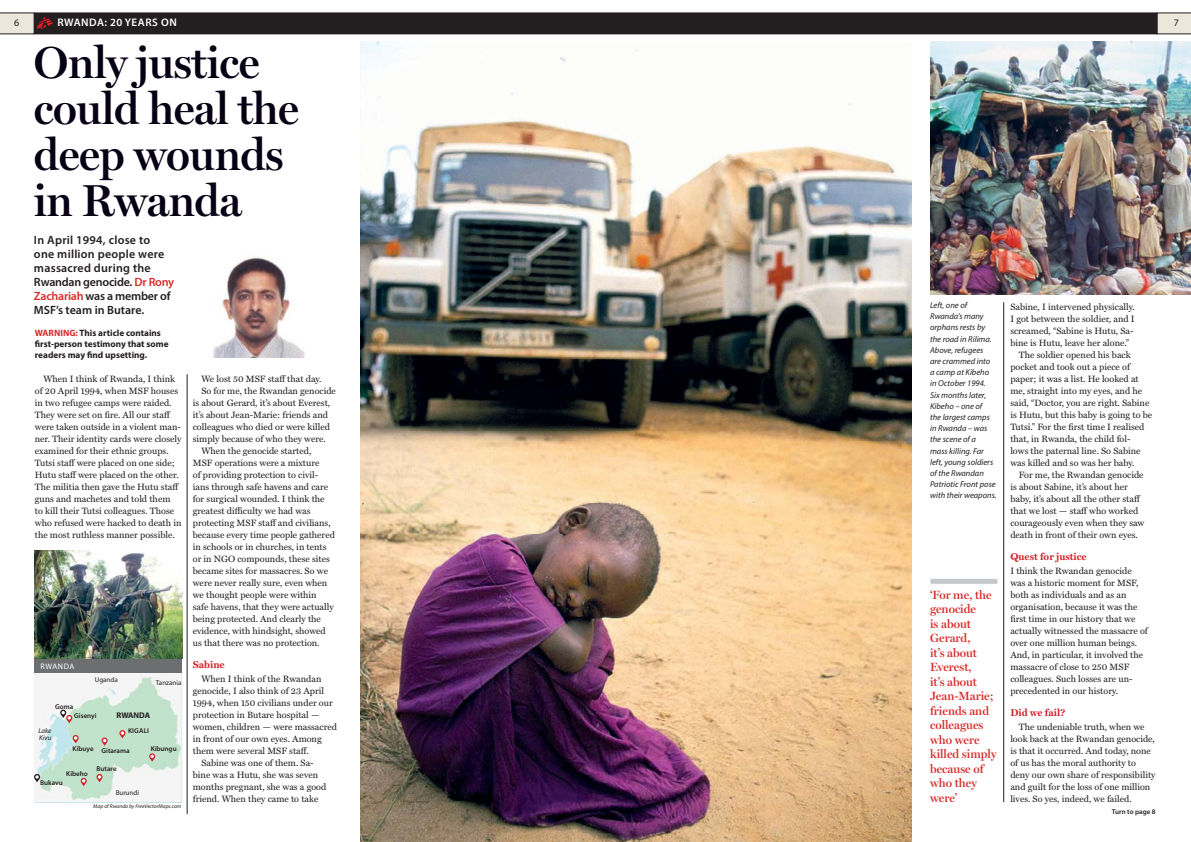
<style>
.page{position:relative;width:1191px;height:842px;background:#fff}
.page>*{position:absolute;margin:0;border:0;box-sizing:border-box;transform-origin:0 0}
.t1{font:600 45px/46px "Miller Display";letter-spacing:-.01em;color:#070014}
.t2{font:600 12px/14.5px "Miller Display";color:#d82c2a}
.t3{font:600 12px/14px "Myriad Pro";letter-spacing:.005em;color:#231f20}
.t4{font:600 11px "Myriad Pro";letter-spacing:.05em;color:#fff}
.t5{font:700 10px "Miller Text";color:#d2232a}
.t6{font:10px "Myriad Pro";color:#231f20}
.t7{font:9.2px/12px "Miller Text";color:#231f20}
.t8{font:700 9.2px/11px "Myriad Pro";color:#231f20}
.t9{font:italic 8.5px/11.2px "Myriad Pro";color:#231f20}
.t10{font:700 8.2px "Myriad Pro";letter-spacing:-.005em;color:#231f20}
.t11{font:8px "Myriad Pro";letter-spacing:.07em;color:#fff}
.t12{font:600 7px "Myriad Pro";color:#231f20}
.t13{font:7px "Myriad Pro";color:#231f20}
.t14{font:italic 7px/7px "Myriad Pro";color:#231f20}
.t15{font:italic 5.5px "Myriad Pro";color:#231f20}
.s1{color:#d82c2a}
</style>
<div class="page">
<img style="left:930px;top:41px;width:261px;height:254px">
<img style="left:360px;top:41px;width:551px;height:801px">
<svg style="left:1157px;top:13px;width:34px;height:21px"></svg>
<div style="left:34px;top:13px;width:1122px;height:21px;background:#231f20"></div>
<svg style="left:0;top:13px;width:53px;height:21px"></svg>
<div style="left:930px;top:579px;width:67px;height:5px;background:#c6c8ca"></div>
<svg style="left:34px;top:670px;width:147px;height:132px"></svg>
<div style="left:35px;top:658px;width:147px;height:15px;background:#6d6e70"></div>
<img style="left:35px;top:550px;width:147px;height:108px">
<hr style="left:187px;top:374px;width:1px;height:440px;background:#231f20">
<hr style="left:1003px;top:302px;width:1px;height:500px;background:#231f20">
<img style="left:213px;top:256px;width:91px;height:102px">
<p class="t6" style="left:14px;top:19px;width:7px">6</p>
<p class="t4" style="left:57px;top:18px;width:121px">RWANDA: 20 YEARS ON</p>
<p class="t6" style="left:1173px;top:19px;width:7px">7</p>
<h1 class="t1" style="left:34px;top:43px;width:267px">Only justice could heal the deep wounds in Rwanda</h1>
<h2 class="t3" style="left:34px;top:234px;width:142px">In April 1994, close to<br>one million people were massacred during the<br>Rwandan genocide. <span class="s1">Dr Rony<br>Zachariah</span> was a member of<br>MSF’s team in Butare.</h2>
<p class="t8" style="left:35px;top:328px;width:135px"><span class="s1">WARNING:</span> This article contains first-person testimony that some readers may find upsetting.</p>
<p class="t7" style="left:35px;top:374px;width:148px;text-indent:9px">When I think of Rwanda, I think of 20 April 1994, when MSF houses in two refugee camps were raided.<br>They were set on fire. All our staff were taken outside in a violent man&shy;ner. Their identity cards were closely examined for their ethnic groups.<br>Tutsi staff were placed on one side; Hutu staff were placed on the other.<br>The militia then gave the Hutu staff guns and machetes and told them<br>to kill their Tutsi colleagues. Those who refused were hacked to death in the most ruthless manner possible.</p>
<p class="t11" style="left:41px;top:663px;width:35px">RWANDA</p>
<p class="t12" style="left:55px;top:704px;width:20px">Goma</p>
<p class="t13" style="left:95px;top:677px;width:25px">Uganda</p>
<p class="t13" style="left:156px;top:680px;width:27px">Tanzania</p>
<p class="t14" style="left:38px;top:728px;width:14px">Lake<br>Kivu</p>
<p class="t12" style="left:74px;top:713px;width:24px">Gisenyi</p>
<p class="t10" style="left:117px;top:712px;width:35px">RWANDA</p>
<p class="t12" style="left:128px;top:728px;width:23px">KIGALI</p>
<p class="t12" style="left:73px;top:748px;width:58px">Kibuye Gitarama</p>
<p class="t12" style="left:66px;top:771px;width:23px">Kibeho</p>
<p class="t12" style="left:97px;top:766px;width:22px">Butare</p>
<p class="t12" style="left:151px;top:745px;width:27px">Kibungu</p>
<p class="t12" style="left:40px;top:780px;width:24px">Bukavu</p>
<p class="t13" style="left:116px;top:790px;width:25px">Burundi</p>
<p class="t15" style="left:93px;top:804px;width:89px">Map of Rwanda by FreeVectorMaps.com</p>
<p class="t7" style="left:201px;top:374px;width:122px">We lost 50 MSF staff that day.</p>
<p class="t7" style="left:201px;top:386px;width:136px">So for me, the Rwandan genocide</p>
<p class="t7" style="left:193px;top:398px;width:139px">is about Gerard, it’s about Everest,</p>
<p class="t7" style="left:193px;top:410px;width:137px">it’s about Jean-Marie: friends and</p>
<p class="t7" style="left:193px;top:422px;width:139px">colleagues who died or were killed</p>
<p class="t7" style="left:193px;top:434px;width:134px">simply because of who they were.</p>
<p class="t7" style="left:201px;top:446px;width:111px">When the genocide started,</p>
<p class="t7" style="left:193px;top:458px;width:128px">MSF operations were a mixture</p>
<p class="t7" style="left:193px;top:470px;width:127px">of providing protection to civil-</p>
<p class="t7" style="left:193px;top:482px;width:137px">ians through safe havens and care</p>
<p class="t7" style="left:193px;top:494px;width:133px">for surgical wounded. I think the</p>
<p class="t7" style="left:193px;top:505px;width:119px">greatest difficulty we had was</p>
<p class="t7" style="left:193px;top:517px;width:139px">protecting MSF staff and civilians,</p>
<p class="t7" style="left:193px;top:529px;width:144px">because every time people gathered</p>
<p class="t7" style="left:193px;top:541px;width:135px">in schools or in churches, in tents</p>
<p class="t7" style="left:193px;top:553px;width:138px">or in NGO compounds, these sites</p>
<p class="t7" style="left:193px;top:565px;width:137px">became sites for massacres. So we</p>
<p class="t7" style="left:193px;top:577px;width:136px">were never really sure, even when</p>
<p class="t7" style="left:193px;top:589px;width:125px">we thought people were within</p>
<p class="t7" style="left:193px;top:601px;width:142px">safe havens, that they were actually</p>
<p class="t7" style="left:193px;top:613px;width:130px">being protected. And clearly the</p>
<p class="t7" style="left:193px;top:625px;width:135px">evidence, with hindsight, showed</p>
<p class="t7" style="left:193px;top:637px;width:128px">us that there was no protection.</p>
<p class="t5" style="left:193px;top:660px;width:33px">Sabine</p>
<p class="t7" style="left:201px;top:674px;width:122px">When I think of the Rwandan</p>
<p class="t7" style="left:193px;top:686px;width:133px">genocide, I also think of 23 April</p>
<p class="t7" style="left:193px;top:698px;width:141px">1994, when 150 civilians under our</p>
<p class="t7" style="left:193px;top:710px;width:128px">protection in Butare hospital —</p>
<p class="t7" style="left:193px;top:722px;width:146px">women, children — were massacred</p>
<p class="t7" style="left:193px;top:734px;width:130px">in front of our own eyes. Among</p>
<p class="t7" style="left:193px;top:746px;width:117px">them were several MSF staff.</p>
<p class="t7" style="left:201px;top:758px;width:114px">Sabine was one of them. Sa-</p>
<p class="t7" style="left:193px;top:770px;width:127px">bine was a Hutu, she was seven</p>
<p class="t7" style="left:193px;top:782px;width:135px">months pregnant, she was a good</p>
<p class="t7" style="left:193px;top:793px;width:127px">friend. When they came to take</p>
<p class="t9" style="left:930px;top:300px;width:68px">Left, one of<br>Rwanda’s many orphans rests by the road in Rilima.<br>Above, refugees<br>are crammed into a camp at Kibeho in October 1994.<br>Six months later,<br>Kibeho – one of<br>the largest camps in Rwanda – was the scene of a<br>mass killing. Far left, young soldiers of the Rwandan<br>Patriotic Front pose with their weapons.</p>
<h2 class="t2" style="left:930px;top:588px;width:68px">‘For me, the genocide<br>is about<br>Gerard,<br>it’s about<br>Everest,<br>it’s about<br>Jean-Marie; friends and colleagues who were killed simply because of who they were’</h2>
<p class="t7" style="left:1010px;top:302px;width:126px">Sabine, I intervened physically.</p>
<p class="t7" style="left:1010px;top:314px;width:126px">I got between the soldier, and I</p>
<p class="t7" style="left:1010px;top:326px;width:125px">screamed, “Sabine is Hutu, Sa-</p>
<p class="t7" style="left:1010px;top:338px;width:120px">bine is Hutu, leave her alone.”</p>
<p class="t7" style="left:1018px;top:350px;width:113px">The soldier opened his back</p>
<p class="t7" style="left:1010px;top:362px;width:121px">pocket and took out a piece of</p>
<p class="t7" style="left:1010px;top:374px;width:130px">paper; it was a list. He looked at</p>
<p class="t7" style="left:1010px;top:386px;width:133px">me, straight into my eyes, and he</p>
<p class="t7" style="left:1010px;top:398px;width:140px">said, “Doctor, you are right. Sabine</p>
<p class="t7" style="left:1010px;top:410px;width:143px">is Hutu, but this baby is going to be</p>
<p class="t7" style="left:1010px;top:421px;width:136px">Tutsi.” For the first time I realised</p>
<p class="t7" style="left:1010px;top:433px;width:122px">that, in Rwanda, the child fol-</p>
<p class="t7" style="left:1010px;top:445px;width:132px">lows the paternal line. So Sabine</p>
<p class="t7" style="left:1010px;top:457px;width:126px">was killed and so was her baby.</p>
<p class="t7" style="left:1018px;top:469px;width:126px">For me, the Rwandan genocide</p>
<p class="t7" style="left:1010px;top:481px;width:119px">is about Sabine, it’s about her</p>
<p class="t7" style="left:1010px;top:493px;width:132px">baby, it’s about all the other staff</p>
<p class="t7" style="left:1010px;top:505px;width:129px">that we lost — staff who worked</p>
<p class="t7" style="left:1010px;top:517px;width:135px">courageously even when they saw</p>
<p class="t7" style="left:1010px;top:529px;width:129px">death in front of their own eyes.</p>
<p class="t5" style="left:1010px;top:552px;width:78px">Quest for justice</p>
<p class="t7" style="left:1010px;top:566px;width:139px">I think the Rwandan genocide was a historic moment for MSF, both as individuals and as an organisation, because it was the first time in our history that we actually witnessed the massacre of over one million human beings.<br>And, in particular, it involved the massacre of close to 250 MSF colleagues. Such losses are un&shy;precedented in our history.</p>
<p class="t5" style="left:1010px;top:708px;width:57px">Did we fail?</p>
<p class="t7" style="left:1010px;top:722px;width:147px;text-indent:9px">The undeniable truth, when we look back at the Rwandan genocide, is that it occurred. And today, none of us has the moral authority to deny our own share of responsibility and guilt for the loss of one million lives. So yes, indeed, we failed.</p>
<p class="t12" style="left:1112px;top:809px;width:45px">Turn to page 8</p>
</div>
